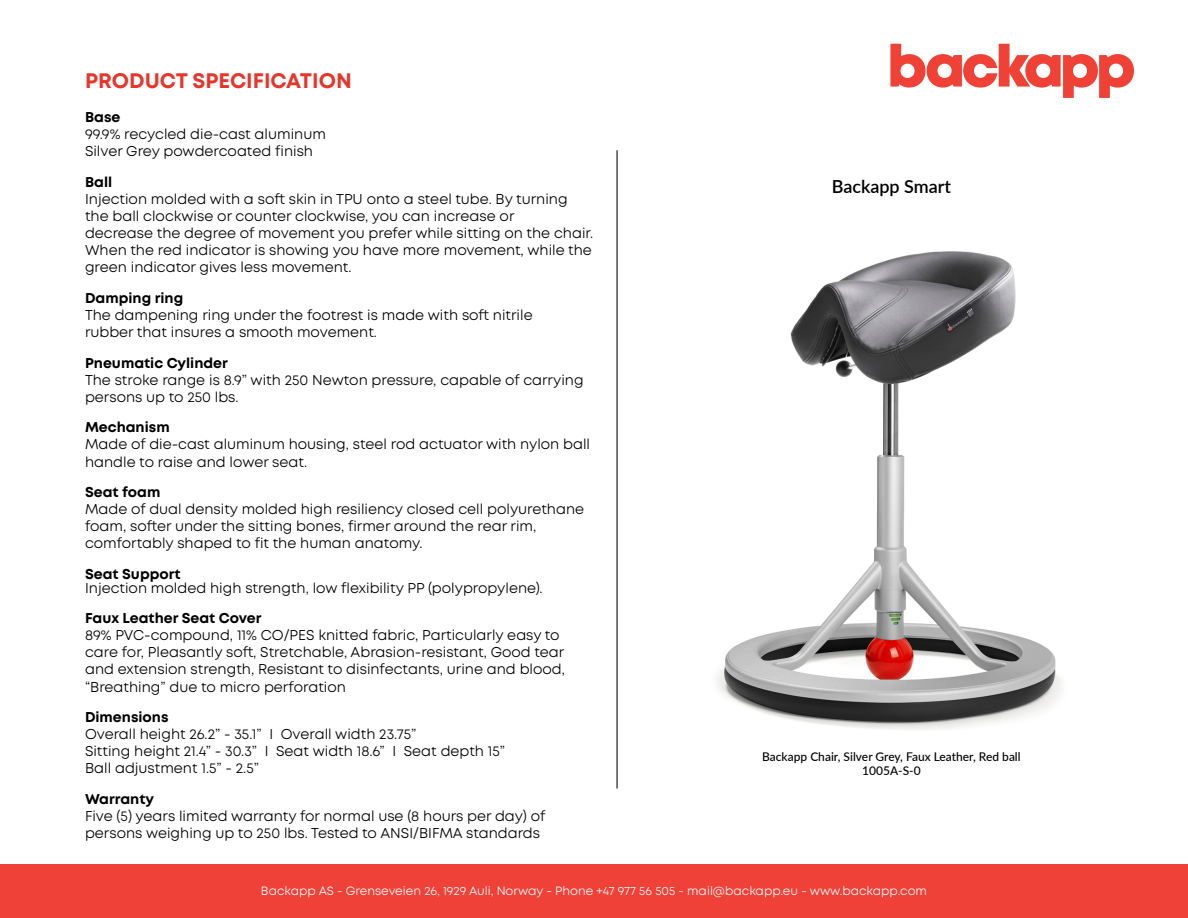
<style>
.page{position:relative;width:1188px;height:918px;background:#fff}
.page>*{position:absolute;margin:0;border:0;box-sizing:border-box;transform-origin:0 0}
.t1{font:700 21px "Mont";color:#e6362b}
.t2{font:600 18px "Lato";color:#000}
.t3{font:14.25px/17.1px "Mont";color:#000}
.t4{font:700 14.25px "Mont";color:#000}
.t5{font:12px "Mont";color:#fff}
.t6{font:500 12px "Lato";color:#000}
</style>
<div class="page">
<div style="left:0;top:864px;width:1188px;height:54px;background:#ef4137"></div>
<img style="left:716px;top:251px;width:346px;height:479px">
<svg style="left:890px;top:44px;width:244px;height:54px"></svg>
<hr style="left:617px;top:150px;width:1px;height:639px;background:#000">
<p class="t1" style="left:85px;top:67px;width:268px">PRODUCT SPECIFICATION</p>
<p class="t4" style="left:85px;top:108px;width:37px">Base</p>
<p class="t3" style="left:85px;top:126px;width:242px">99.9% recycled die-cast aluminum</p>
<p class="t3" style="left:85px;top:143px;width:230px">Silver Grey powdercoated finish</p>
<p class="t4" style="left:85px;top:172px;width:29px">Ball</p>
<p class="t3" style="left:85px;top:190px;width:484px">Injection molded with a soft skin in TPU onto a steel tube. By turning the ball clockwise or counter clockwise, you can increase or</p>
<p class="t3" style="left:85px;top:225px;width:510px;text-align:justify">decrease the degree of movement you prefer while sitting on the chair.<br>When the red indicator is showing you have more movement, while the green indicator gives less movement.</p>
<p class="t4" style="left:85px;top:288px;width:100px">Damping ring</p>
<p class="t3" style="left:85px;top:306px;width:449px">The dampening ring under the footrest is made with soft nitrile</p>
<p class="t3" style="left:85px;top:324px;width:293px">rubber that insures a smooth movement.</p>
<p class="t4" style="left:85px;top:353px;width:144px">Pneumatic Cylinder</p>
<p class="t3" style="left:85px;top:371px;width:500px">The stroke range is 8.9” with 250 Newton pressure, capable of carrying persons up to 250 lbs.</p>
<p class="t4" style="left:85px;top:418px;width:86px">Mechanism</p>
<p class="t3" style="left:85px;top:436px;width:507px">Made of die-cast aluminum housing, steel rod actuator with nylon ball handle to raise and lower seat.</p>
<p class="t4" style="left:85px;top:483px;width:77px">Seat foam</p>
<p class="t3" style="left:85px;top:501px;width:501px">Made of dual density molded high resiliency closed cell polyurethane foam, softer under the sitting bones, firmer around the rear rim,</p>
<p class="t3" style="left:85px;top:535px;width:339px">comfortably shaped to fit the human anatomy.</p>
<p class="t4" style="left:85px;top:565px;width:97px">Seat Support</p>
<p class="t3" style="left:85px;top:579px;width:459px">Injection molded high strength, low flexibility PP (polypropylene).</p>
<p class="t4" style="left:85px;top:609px;width:178px">Faux Leather Seat Cover</p>
<p class="t3" style="left:85px;top:627px;width:482px">89% PVC-compound, 11% CO/PES knitted fabric, Particularly easy to care for, Pleasantly soft, Stretchable, Abrasion-resistant, Good tear and extension strength, Resistant to disinfectants, urine and blood,</p>
<p class="t3" style="left:85px;top:678px;width:262px">“Breathing” due to micro perforation</p>
<p class="t4" style="left:85px;top:708px;width:85px">Dimensions</p>
<p class="t3" style="left:85px;top:726px;width:333px">Overall height 26.2” - 35.1” I Overall width 23.75”</p>
<p class="t3" style="left:85px;top:743px;width:422px">Sitting height 21.4” - 30.3” I Seat width 18.6” I Seat depth 15”</p>
<p class="t3" style="left:85px;top:760px;width:175px">Ball adjustment 1.5” - 2.5”</p>
<p class="t4" style="left:85px;top:790px;width:71px">Warranty</p>
<p class="t3" style="left:85px;top:808px;width:462px">Five (5) years limited warranty for normal use (8 hours per day) of</p>
<p class="t3" style="left:85px;top:825px;width:457px">persons weighing up to 250 lbs. Tested to ANSI/BIFMA standards</p>
<p class="t2" style="left:832px;top:174px;width:121px">Backapp Smart</p>
<p class="t6" style="left:762px;top:748px;width:260px">Backapp Chair, Silver Grey, Faux Leather, Red ball</p>
<p class="t6" style="left:862px;top:762px;width:60px">1005A-S-0</p>
<p class="t5" style="left:261px;top:883px;width:668px">Backapp AS - Grenseveien 26, 1929 Auli, Norway - Phone +47 977 56 505 - mail@backapp.eu - www.backapp.com</p>
</div>
